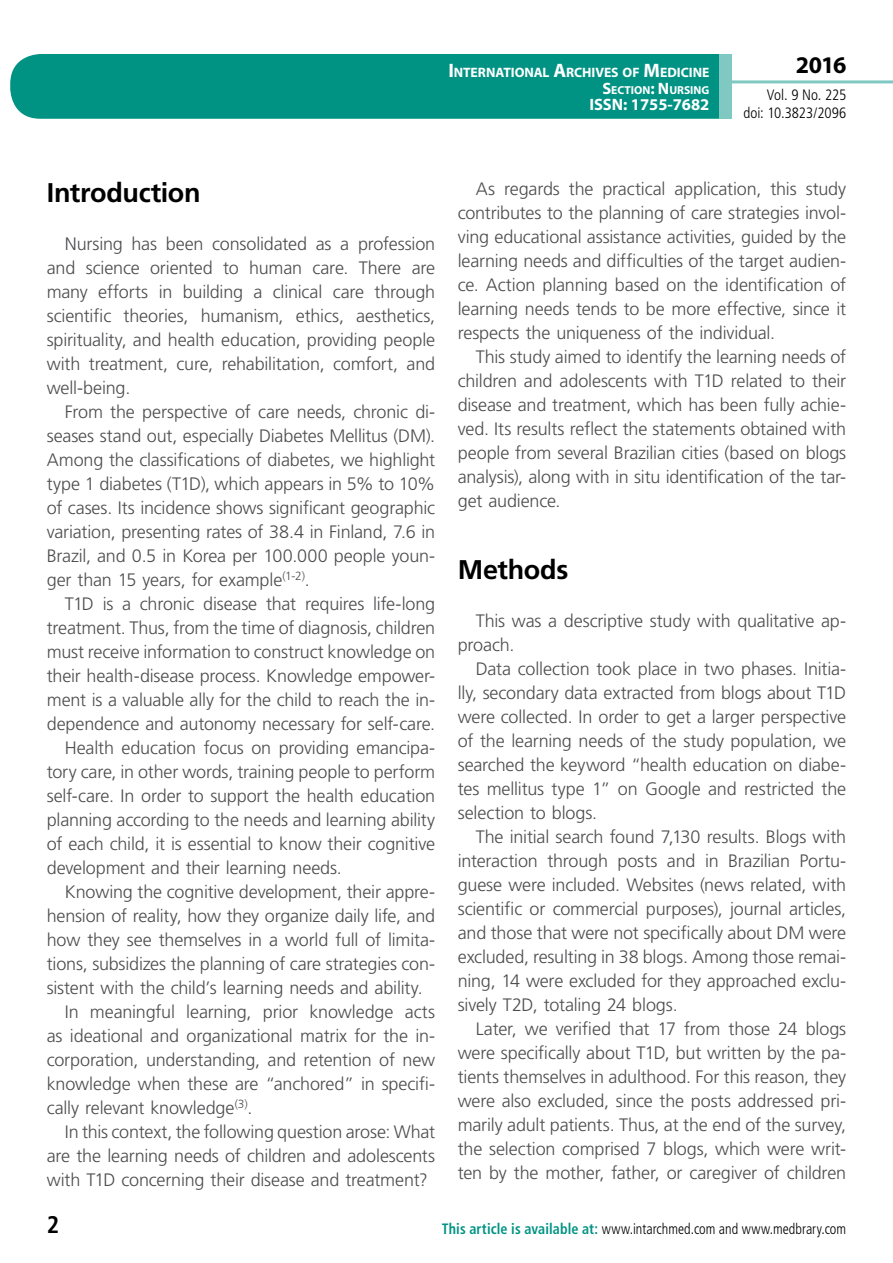
<style>
.page{position:relative;width:893px;height:1263px;background:#fff}
.page>*{position:absolute;margin:0;border:0;box-sizing:border-box;transform-origin:0 0}
.t1{font:700 27px "Frutiger LT Std";letter-spacing:-.015em;color:#000}
.t2{font:700 24px "Myriad Pro";color:#000}
.t3{font:700 condensed 24px "Frutiger LT Std";color:#000}
.t4{font:300 18px/24px "Frutiger LT Std";letter-spacing:-.01em;color:#4d4d4f;text-align:justify}
.t5{font:700 16.5px "Myriad Pro";color:#fff}
.t6{font:300 condensed 15px "Frutiger LT Std";letter-spacing:.005em;color:#000;scale:.94 1}
.t7{font:300 condensed 15px/18px "Frutiger LT Std";letter-spacing:.005em;color:#000;text-align:right}
.t8{font:700 13.65px "Myriad Pro";letter-spacing:-.005em;color:#fff}
.t9{font:700 11.55px "Myriad Pro";color:#fff}
.s1{font-size:19.5px}
.s2{font-size:16.5px}
.s3{font-weight:700;color:#009384}
</style>
<div class="page">
<div style="left:10px;top:54px;width:775px;height:65px;background:#009384;border-radius:30px"></div>
<div style="left:732px;top:0;width:161px;height:157px;background:#fff"></div>
<hr style="left:730px;top:80px;width:163px;height:3px;background:#80c9c2">
<div style="left:719px;top:54px;width:13px;height:65px;background:#80c9c2"></div>
<p class="t8" style="left:448px;top:64px;width:263px"><span class="s1">I</span>NTERNATIONAL <span class="s1">A</span>RCHIVES OF <span class="s1">M</span>EDICINE</p>
<p class="t9" style="left:602px;top:82px;width:109px"><span class="s2">S</span>ECTION<span class="s2">: N</span> URSING</p>
<p class="t5" style="left:589px;top:94px;width:122px">ISSN: 1755-7682</p>
<h2 class="t2" style="left:796px;top:49px;width:52px">2016</h2>
<p class="t7" style="left:743px;top:86px;width:104px">Vol. 9 No. 225 doi: 10.3823/2096</p>
<h1 class="t1" style="left:47px;top:176px;width:155px">Introduction</h1>
<p class="t4" style="left:47px;top:232px;width:390px;text-indent:18px">Nursing has been consolidated as a profession and science oriented to human care. There are many efforts in building a clinical care through scientific theories, humanism, ethics, aesthetics, spirituality, and health education, providing people with treatment, cure, rehabilitation, comfort, and well-being.</p>
<p class="t4" style="left:47px;top:400px;width:390px;text-indent:18px">From the perspective of care needs, chronic di&shy;seases stand out, especially Diabetes Mellitus (DM).<br>Among the classifications of diabetes, we highlight type 1 diabetes (T1D), which appears in 5% to 10% of cases. Its incidence shows significant geographic variation, presenting rates of 38.4 in Finland, 7.6 in Brazil, and 0.5 in Korea per 100.000 people youn&shy;ger than 15 years, for example<sup>(1-2)</sup>.</p>
<p class="t4" style="left:65px;top:592px;width:372px">T1D is a chronic disease that requires life-long</p>
<p class="t4" style="left:47px;top:616px;width:390px">treatment. Thus, from the time of diagnosis, children</p>
<p class="t4" style="left:47px;top:640px;width:390px">must receive information to construct knowledge on</p>
<p class="t4" style="left:47px;top:664px;width:390px">their health-disease process. Knowledge empower-</p>
<p class="t4" style="left:47px;top:688px;width:390px">ment is a valuable ally for the child to reach the in-</p>
<p class="t4" style="left:47px;top:712px;width:390px">dependence and autonomy necessary for self-care.</p>
<p class="t4" style="left:65px;top:736px;width:372px">Health education focus on providing emancipa-</p>
<p class="t4" style="left:47px;top:760px;width:390px">tory care, in other words, training people to perform</p>
<p class="t4" style="left:47px;top:784px;width:390px">self-care. In order to support the health education</p>
<p class="t4" style="left:47px;top:808px;width:390px">planning according to the needs and learning ability</p>
<p class="t4" style="left:47px;top:832px;width:390px">of each child, it is essential to know their cognitive</p>
<p class="t4" style="left:47px;top:856px;width:297px">development and their learning needs.</p>
<p class="t4" style="left:65px;top:880px;width:372px">Knowing the cognitive development, their appre-</p>
<p class="t4" style="left:47px;top:904px;width:390px">hension of reality, how they organize daily life, and</p>
<p class="t4" style="left:47px;top:928px;width:390px">how they see themselves in a world full of limita-</p>
<p class="t4" style="left:47px;top:952px;width:390px">tions, subsidizes the planning of care strategies con-</p>
<p class="t4" style="left:47px;top:976px;width:377px">sistent with the child’s learning needs and ability.</p>
<p class="t4" style="left:65px;top:1000px;width:372px">In meaningful learning, prior knowledge acts</p>
<p class="t4" style="left:47px;top:1024px;width:390px">as ideational and organizational matrix for the in-</p>
<p class="t4" style="left:47px;top:1048px;width:390px">corporation, understanding, and retention of new</p>
<p class="t4" style="left:47px;top:1071px;width:390px">knowledge when these are “anchored” in specifi-</p>
<p class="t4" style="left:47px;top:1095px;width:207px">cally relevant knowledge<sup>(3)</sup>.</p>
<p class="t4" style="left:65px;top:1120px;width:372px">In this context, the following question arose: What</p>
<p class="t4" style="left:47px;top:1144px;width:390px">are the learning needs of children and adolescents</p>
<p class="t4" style="left:47px;top:1168px;width:382px">with T1D concerning their disease and treatment?</p>
<p class="t4" style="left:458px;top:177px;width:390px;text-indent:18px">As regards the practical application, this study contributes to the planning of care strategies invol&shy;ving educational assistance activities, guided by the learning needs and difficulties of the target audien&shy;ce. Action planning based on the identification of learning needs tends to be more effective, since it respects the uniqueness of the individual.</p>
<p class="t4" style="left:458px;top:345px;width:390px;text-indent:18px">This study aimed to identify the learning needs of children and adolescents with T1D related to their disease and treatment, which has been fully achie&shy;ved. Its results reflect the statements obtained with people from several Brazilian cities (based on blogs analysis), along with in situ identification of the tar&shy;get audience.</p>
<h1 class="t1" style="left:458px;top:554px;width:112px">Methods</h1>
<p class="t4" style="left:458px;top:609px;width:390px;text-indent:18px">This was a descriptive study with qualitative ap&shy;proach.</p>
<p class="t4" style="left:458px;top:657px;width:390px;text-indent:18px">Data collection took place in two phases. Initia&shy;lly, secondary data extracted from blogs about T1D were collected. In order to get a larger perspective of the learning needs of the study population, we searched the keyword “health education on diabe&shy;tes mellitus type 1” on Google and restricted the selection to blogs.</p>
<p class="t4" style="left:458px;top:825px;width:390px;text-indent:18px">The initial search found 7,130 results. Blogs with interaction through posts and in Brazilian Portu&shy;guese were included. Websites (news related, with scientific or commercial purposes), journal articles, and those that were not specifically about DM were excluded, resulting in 38 blogs. Among those remai&shy;ning, 14 were excluded for they approached exclu&shy;sively T2D, totaling 24 blogs.</p>
<p class="t4" style="left:458px;top:1017px;width:390px;text-indent:18px">Later, we verified that 17 from those 24 blogs were specifically about T1D, but written by the pa&shy;tients themselves in adulthood. For this reason, they were also excluded, since the posts addressed pri&shy;marily adult patients. Thus, at the end of the survey, the selection comprised 7 blogs, which were writ&shy;ten by the mother, father, or caregiver of children</p>
<h2 class="t3" style="left:47px;top:1210px;width:14px">2</h2>
<p class="t6" style="left:442px;top:1220px;width:432px"><span class="s3">This article is available at:</span> www.intarchmed.com and www.medbrary.com</p>
</div>
